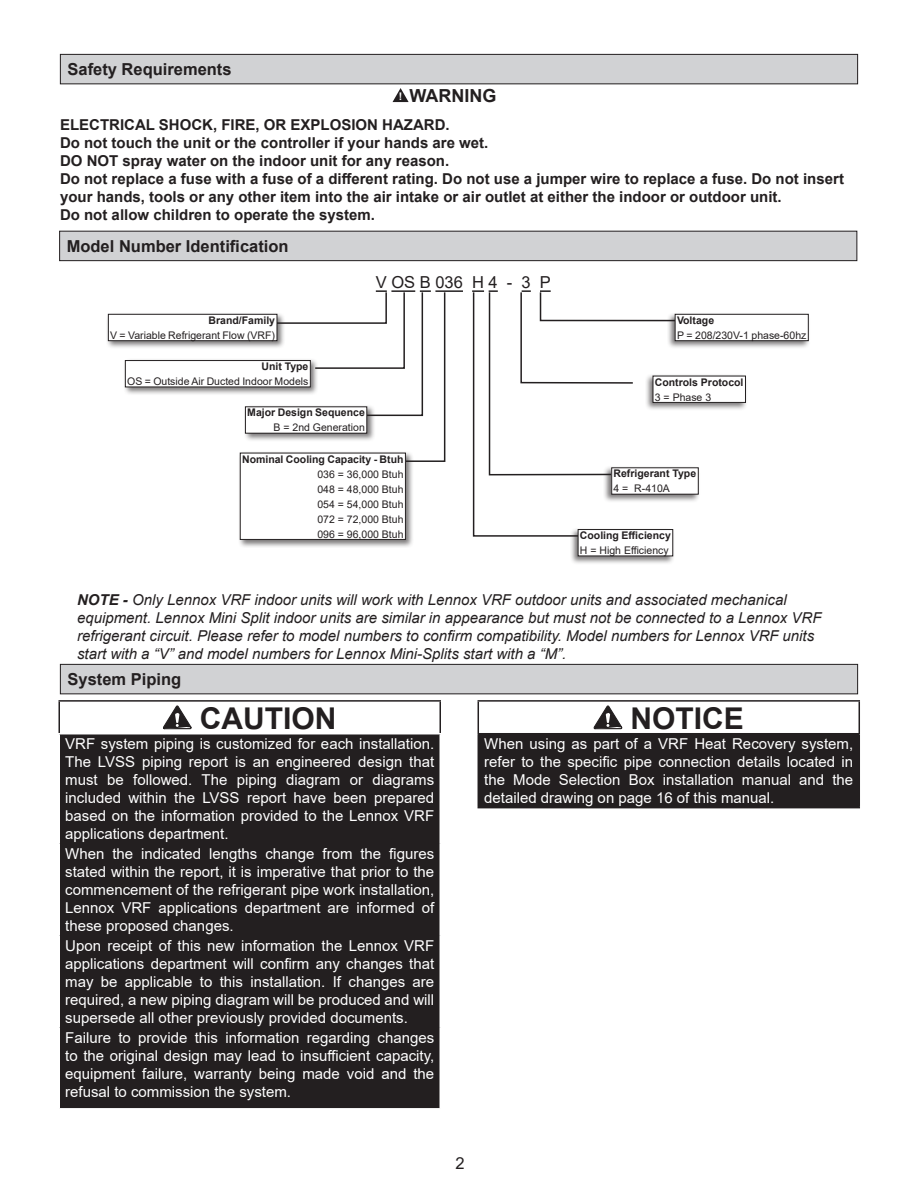
<style>
.page{position:relative;width:918px;height:1188px;background:#fff}
.page>*{position:absolute;margin:0;border:0;box-sizing:border-box;transform-origin:0 0}
.WARNING_20pt{font:700 30px "Arial";color:#231f20}
.t1{font:700 18px "Arial";color:#231f20}
.t2{font:700 16.5px "Arial";color:#231f20}
.Model_Number_ID_Coml{font:16.5px "Arial";letter-spacing:.28em;color:#231f20}
.Data_Cell_Left{font:15px/18px "Arial";color:#fff;text-align:justify}
.t3{font:700 15px/18px "Arial";color:#231f20}
.Data_Cell_Left-2{font:italic 15px/18px "Arial";color:#231f20}
.White_10pt{font:15px/18px "Arial";color:#fff;text-align:justify}
.Model_ID_-_Right_Ali{font:10.5px/15px "Arial";color:#231f20;text-align:right}
.Model_ID_-_Left_Alig{font:700 10.5px/15px "Arial";color:#231f20}
.Model_ID_-_Right_Ali-2{font:700 10.5px/15px "Arial";color:#231f20;text-align:right}
.Model_ID_-_Left_Alig-2{font:10.5px/15px "Arial";color:#231f20}
.t4{font:700 10.5px "Arial";color:#fff}
.s1{font-weight:700}
.s2{font-weight:400}
</style>
<div class="page">
<div style="left:60px;top:231px;width:797px;height:30px;background:#d1d2d4"></div>
<div style="left:59px;top:231px;width:798px;height:30px;border:1px solid #231f20"></div>
<div style="left:60px;top:54px;width:798px;height:30px;background:#d1d2d4"></div>
<div style="left:60px;top:54px;width:798px;height:30px;border:1px solid #231f20"></div>
<svg style="left:393px;top:88px;width:16px;height:14px"></svg>
<hr style="left:435px;top:290px;width:28px;height:2px;background:#231f20">
<svg style="left:286px;top:290px;width:160px;height:172px"></svg>
<div style="left:106px;top:312px;width:180px;height:37px;background:#231f20;opacity:.6"></div>
<div style="left:108px;top:314px;width:169px;height:27px;background:#fff"></div>
<div style="left:108px;top:314px;width:169px;height:27px;border:1px solid #231f20"></div>
<svg style="left:472px;top:290px;width:195px;height:247px"></svg>
<div style="left:123px;top:358px;width:196px;height:37px;background:#231f20;opacity:.6"></div>
<div style="left:125px;top:361px;width:185px;height:26px;background:#fff"></div>
<div style="left:125px;top:360px;width:186px;height:27px;border:1px solid #231f20"></div>
<div style="left:243px;top:405px;width:133px;height:37px;background:#231f20;opacity:.6"></div>
<div style="left:245px;top:407px;width:122px;height:26px;background:#fff"></div>
<div style="left:245px;top:406px;width:122px;height:28px;border:1px solid #231f20"></div>
<div style="left:570px;top:527px;width:105px;height:38px;background:#231f20;opacity:.6"></div>
<div style="left:578px;top:530px;width:95px;height:26px;background:#fff"></div>
<div style="left:578px;top:529px;width:95px;height:27px;border:1px solid #231f20"></div>
<div style="left:603px;top:466px;width:98px;height:37px;background:#231f20;opacity:.6"></div>
<div style="left:612px;top:468px;width:86px;height:26px;background:#fff"></div>
<div style="left:611px;top:467px;width:88px;height:28px;border:1px solid #231f20"></div>
<div style="left:645px;top:374px;width:103px;height:37px;background:#231f20;opacity:.6"></div>
<div style="left:653px;top:376px;width:92px;height:26px;background:#fff"></div>
<div style="left:653px;top:376px;width:93px;height:27px;border:1px solid #231f20"></div>
<div style="left:667px;top:312px;width:143px;height:37px;background:#231f20;opacity:.6"></div>
<div style="left:675px;top:314px;width:133px;height:27px;background:#fff"></div>
<div style="left:675px;top:314px;width:134px;height:27px;border:1px solid #231f20"></div>
<div style="left:238px;top:451px;width:176px;height:97px;background:#231f20;opacity:.6"></div>
<div style="left:240px;top:453px;width:165px;height:86px;background:#fff"></div>
<div style="left:240px;top:453px;width:166px;height:87px;border:1px solid #231f20"></div>
<div style="left:60px;top:734px;width:380px;height:374px;background:#231f20"></div>
<hr style="left:59px;top:700px;width:382px;height:2px;background:#231f20">
<hr style="left:59px;top:702px;width:1px;height:31px;background:#231f20">
<hr style="left:440px;top:702px;width:1px;height:31px;background:#231f20">
<hr style="left:60px;top:843px;width:380px;height:1px;background:#231f20">
<hr style="left:60px;top:935px;width:380px;height:1px;background:#231f20">
<hr style="left:60px;top:1027px;width:380px;height:1px;background:#231f20">
<svg style="left:163px;top:705px;width:29px;height:25px"></svg>
<div style="left:478px;top:734px;width:381px;height:74px;background:#231f20"></div>
<hr style="left:478px;top:700px;width:382px;height:2px;background:#231f20">
<hr style="left:478px;top:702px;width:1px;height:31px;background:#231f20">
<hr style="left:859px;top:702px;width:1px;height:31px;background:#231f20">
<hr style="left:478px;top:733px;width:382px;height:1px;background:#231f20">
<hr style="left:859px;top:734px;width:1px;height:73px;background:#231f20">
<hr style="left:478px;top:807px;width:382px;height:1px;background:#231f20">
<svg style="left:593px;top:705px;width:30px;height:25px"></svg>
<div style="left:60px;top:664px;width:798px;height:30px;background:#d1d2d4"></div>
<div style="left:60px;top:664px;width:798px;height:30px;border:1px solid #231f20"></div>
<p class="t2" style="left:68px;top:58px;width:166px">Safety Requirements</p>
<p class="t4" style="left:399px;top:89px;width:5px">!</p>
<p class="t1" style="left:410px;top:83px;width:88px">WARNING</p>
<p class="t3" style="left:60px;top:116px;width:391px">ELECTRICAL SHOCK, FIRE, OR EXPLOSION HAZARD.</p>
<p class="t3" style="left:60px;top:134px;width:786px">Do not touch the unit or the controller if your hands are wet.<br>DO NOT spray water on the indoor unit for any reason.<br>Do not replace a fuse with a fuse of a different rating. Do not use a jumper wire to replace a fuse. Do not insert your hands, tools or any other item into the air intake or air outlet at either the indoor or outdoor unit.<br>Do not allow children to operate the system.</p>
<p class="t2" style="left:67px;top:234px;width:223px">Model Number Identification</p>
<p class="Model_ID_-_Right_Ali" style="left:110px;top:313px;width:166px"><span class="s1">Brand/Family<br></span>V = Variable Refrigerant Flow (VRF)</p>
<p class="Model_ID_-_Right_Ali" style="left:127px;top:359px;width:183px"><span class="s1">Unit Type<br></span>OS = Outside Air Ducted Indoor Models</p>
<p class="Model_ID_-_Right_Ali-2" style="left:247px;top:405px;width:119px">Major Design Sequence<br><span class="s2">B = 2nd Generation</span></p>
<p class="Model_Number_ID_Coml" style="left:376px;top:271px;width:177px">VOSB036 H4 - 3 P</p>
<p class="Model_ID_-_Right_Ali" style="left:317px;top:451px;width:88px;text-align:justify;text-indent:-75px"><span class="s1">Nominal Cooling Capacity - Btuh </span>036 = 36,000 Btuh 048 = 48,000 Btuh 054 = 54,000 Btuh 072 = 72,000 Btuh 096 = 96,000 Btuh</p>
<p class="Model_ID_-_Left_Alig-2" style="left:677px;top:313px;width:131px"><span class="s1">Voltage<br></span>P = 208/230V-1 phase-60hz</p>
<p class="Model_ID_-_Left_Alig" style="left:655px;top:374px;width:90px">Controls Protocol<br><span class="s2">3 = Phase 3</span></p>
<p class="Model_ID_-_Left_Alig" style="left:614px;top:466px;width:84px">Refrigerant Type<br><span class="s2">4 = R-410A</span></p>
<p class="Model_ID_-_Left_Alig" style="left:580px;top:528px;width:92px">Cooling Efficiency<br><span class="s2">H = High Efficiency</span></p>
<p class="Data_Cell_Left-2" style="left:77px;top:591px;width:746px"><span class="s1">NOTE -</span> Only Lennox VRF indoor units will work with Lennox VRF outdoor units and associated mechanical equipment. Lennox Mini Split indoor units are similar in appearance but must not be connected to a Lennox VRF refrigerant circuit. Please refer to model numbers to confirm compatibility. Model numbers for Lennox VRF units start with a “V” and model numbers for Lennox Mini-Splits start with a “M”.</p>
<p class="t2" style="left:68px;top:668px;width:115px">System Piping</p>
<p class="WARNING_20pt" style="left:200px;top:698px;width:138px">CAUTION</p>
<p class="Data_Cell_Left" style="left:65px;top:735px;width:371px">VRF system piping is customized for each installation.<br>The LVSS piping report is an engineered design that must be followed. The piping diagram or diagrams included within the LVSS report have been prepared based on the information provided to the Lennox VRF applications department.</p>
<p class="Data_Cell_Left" style="left:65px;top:845px;width:370px">When the indicated lengths change from the figures stated within the report, it is imperative that prior to the commencement of the refrigerant pipe work installation, Lennox VRF applications department are informed of these proposed changes.</p>
<p class="Data_Cell_Left" style="left:65px;top:937px;width:370px">Upon receipt of this new information the Lennox VRF applications department will confirm any changes that may be applicable to this installation. If changes are required, a new piping diagram will be produced and will supersede all other previously provided documents.</p>
<p class="Data_Cell_Left" style="left:65px;top:1029px;width:371px">Failure to provide this information regarding changes to the original design may lead to insufficient capacity, equipment failure, warranty being made void and the refusal to commission the system.</p>
<p class="WARNING_20pt" style="left:631px;top:698px;width:115px">NOTICE</p>
<p class="White_10pt" style="left:484px;top:735px;width:370px">When using as part of a VRF Heat Recovery system, refer to the specific pipe connection details located in the Mode Selection Box installation manual and the detailed drawing on page 16 of this manual.</p>
<p class="Model_Number_ID_Coml" style="left:455px;top:1151px;width:11px">2</p>
</div>
